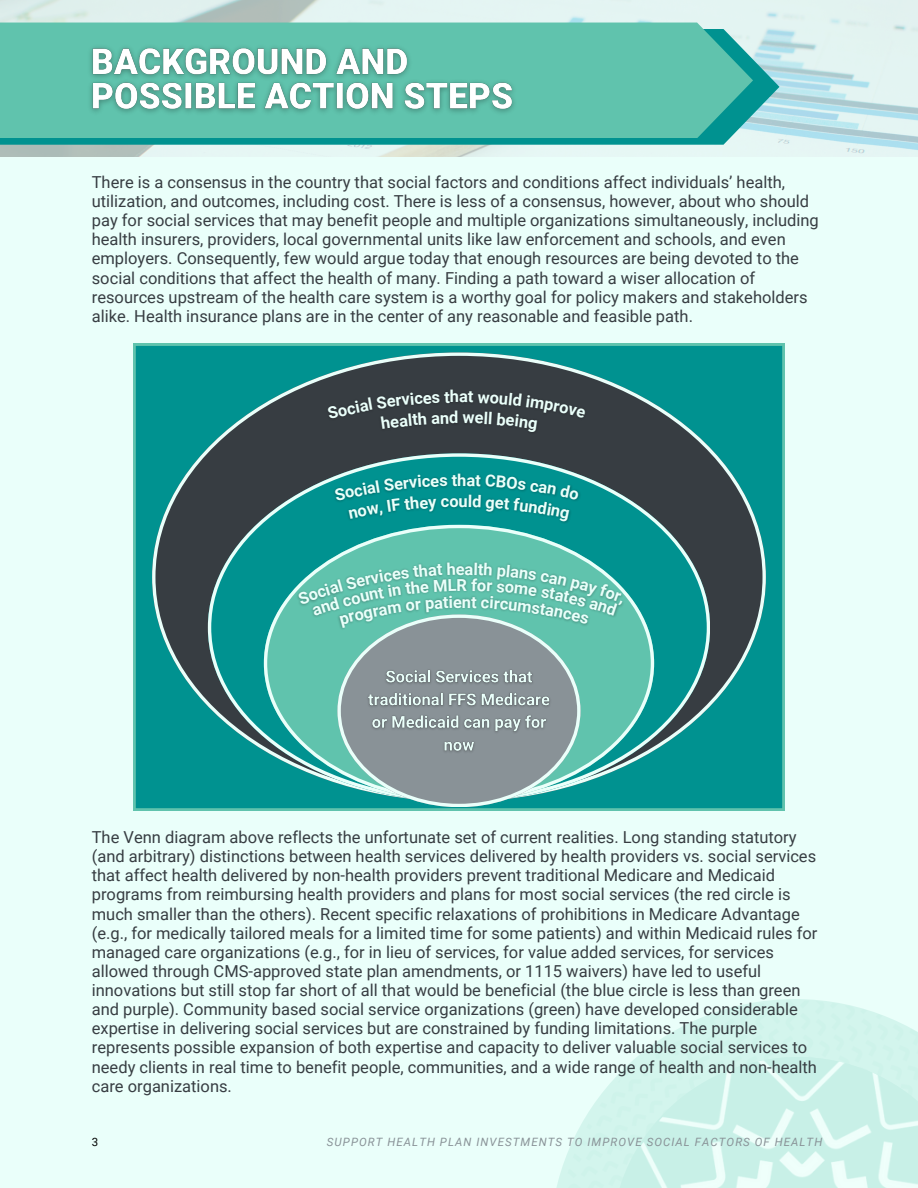
<style>
.page{position:relative;width:918px;height:1188px;background:#eafffa}
.page>*{position:absolute;margin:0;border:0;box-sizing:border-box;transform-origin:0 0}
.t1{font:16.5px/19.2px "Roboto";color:#373d42}
.t2{font:700 16.5px "Roboto";color:#eafffa}
.t3{font:italic 11.55px "Roboto";letter-spacing:.09em;color:#899297}
.t4{font:11.55px "Roboto";color:#000}
</style>
<div class="page">
<img style="left:615px;top:1057px;width:303px;height:131px">
<svg style="left:134px;top:344px;width:650px;height:466px;background:#099692"></svg>
<svg style="left:152px;top:352px;width:614px;height:449px;background:#227172"></svg>
<svg style="left:208px;top:453px;width:502px;height:349px;background:#247677"></svg>
<svg style="left:264px;top:525px;width:390px;height:277px;background:#42b1a5"></svg>
<svg style="left:337px;top:635px;width:243px;height:172px;background:#7fa5a4"></svg>
<img style="left:0;top:0;width:918px;height:156px">
<svg style="left:0;top:29px;width:780px;height:116px;background:#42adae"></svg>
<div style="left:0;top:23px;width:753px;height:115px;background:#60c3ad"></div>
<div style="left:320px;top:386px;width:273px;height:41px;background:#373d42"></div>
<img style="left:328px;top:469px;width:258px;height:40px">
<img style="left:362px;top:665px;width:194px;height:92px">
<img style="left:342px;top:490px;width:234px;height:40px">
<img style="left:374px;top:432px;width:170px;height:8px">
<img style="left:291px;top:558px;width:342px;height:55px">
<img style="left:332px;top:628px;width:264px;height:7px">
<img style="left:83px;top:40px;width:438px;height:80px">
<svg style="left:334px;top:475px;width:124px;height:44px;background:#018987"></svg>
<svg style="left:467px;top:474px;width:112px;height:48px;background:#008987"></svg>
<svg style="left:327px;top:391px;width:259px;height:41px;background:#33393d"></svg>
<svg style="left:297px;top:562px;width:325px;height:66px;background:#5cb5a2"></svg>
<p class="t1" style="left:92px;top:173px;width:729px">There is a consensus in the country that social factors and conditions affect individuals’ health, utilization, and outcomes, including cost. There is less of a consensus, however, about who should pay for social services that may benefit people and multiple organizations simultaneously, including health insurers, providers, local governmental units like law enforcement and schools, and even employers. Consequently, few would argue today that enough resources are being devoted to the social conditions that affect the health of many. Finding a path toward a wiser allocation of resources upstream of the health care system is a worthy goal for policy makers and stakeholders alike. Health insurance plans are in the center of any reasonable and feasible path.</p>
<p class="t2" style="left:450px;top:387px;width:11px">h</p>
<p class="t2" style="left:457px;top:470px;width:11px">h</p>
<p class="t2" style="left:459px;top:492px;width:11px">u</p>
<p class="t2" style="left:456px;top:559px;width:11px">e</p>
<p class="t2" style="left:457px;top:575px;width:12px">R</p>
<p class="t2" style="left:462px;top:592px;width:11px">n</p>
<p class="t1" style="left:92px;top:828px;width:727px">The Venn diagram above reflects the unfortunate set of current realities. Long standing statutory (and arbitrary) distinctions between health services delivered by health providers vs. social services that affect health delivered by non-health providers prevent traditional Medicare and Medicaid programs from reimbursing health providers and plans for most social services (the red circle is much smaller than the others). Recent specific relaxations of prohibitions in Medicare Advantage (e.g., for medically tailored meals for a limited time for some patients) and within Medicaid rules for managed care organizations (e.g., for in lieu of services, for value added services, for services allowed through CMS-approved state plan amendments, or 1115 waivers) have led to useful innovations but still stop far short of all that would be beneficial (the blue circle is less than green and purple). Community based social service organizations (green) have developed considerable expertise in delivering social services but are constrained by funding limitations. The purple represents possible expansion of both expertise and capacity to deliver valuable social services to needy clients in real time to benefit people, communities, and a wide range of health and non-health care organizations.</p>
<h3 class="t4" style="left:92px;top:1136px;width:8px">3</h3>
<p class="t3" style="left:327px;top:1136px;width:497px">SUPPORT HEALTH PLAN INVESTMENTS TO IMPROVE SOCIAL FACTORS OF HEALTH</p>
</div>
